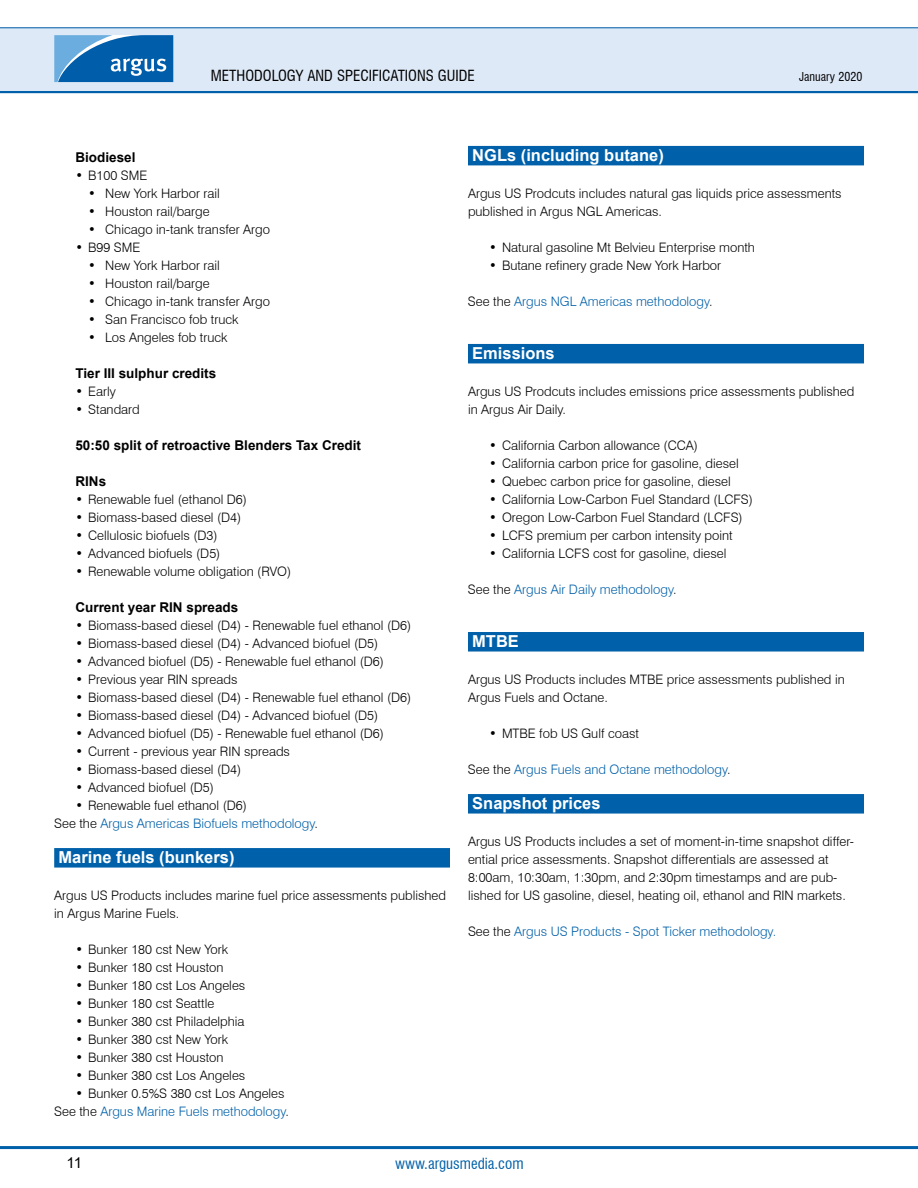
<style>
.page{position:relative;width:918px;height:1188px;background:#fff}
.page>*{position:absolute;margin:0;border:0;box-sizing:border-box;transform-origin:0 0}
.t1{font:700 16.5px "Arial";color:#fff}
.t2{font:condensed 15px "Swiss 721 BT";color:#000}
.t3{font:condensed 15px "Swiss 721 BT";color:#0060a9}
.t4{font:15px "Arial";color:#000}
.t5{font:700 13.5px "Arial";color:#000}
.t6{font:300 13.05px/18px "Swiss 721 BT";color:#000}
.t7{font:300 13.05px "Swiss 721 BT";color:#0060a9}
.t8{font:condensed 12px "Swiss 721 BT";color:#000}
.s1{color:#0060a9}
.s2{color:#000}
</style>
<div class="page">
<hr style="left:0;top:90px;width:918px;height:3px;background:#0060a9">
<div style="left:0;top:28px;width:918px;height:63px;background:#dee9f7"></div>
<hr style="left:0;top:27px;width:918px;height:1px;background:#0060a9">
<hr style="left:0;top:1146px;width:918px;height:3px;background:#0060a9">
<svg style="left:54px;top:35px;width:119px;height:47px;background:#307ebd"></svg>
<div style="left:54px;top:848px;width:396px;height:20px;background:#0060a9"></div>
<div style="left:468px;top:146px;width:396px;height:19px;background:#0060a9"></div>
<div style="left:468px;top:344px;width:396px;height:19px;background:#0060a9"></div>
<div style="left:468px;top:632px;width:396px;height:20px;background:#0060a9"></div>
<div style="left:468px;top:794px;width:396px;height:20px;background:#0060a9"></div>
<p class="t2" style="left:211px;top:67px;width:265px">Methodology and specifications guide</p>
<p class="t8" style="left:799px;top:69px;width:65px">January 2020</p>
<p class="t5" style="left:75px;top:148px;width:62px">Biodiesel</p>
<p class="t6" style="left:75px;top:166px;width:73px">• B100 SME</p>
<p class="t6" style="left:88px;top:184px;width:133px">• New York Harbor rail</p>
<p class="t6" style="left:88px;top:202px;width:123px">• Houston rail/barge</p>
<p class="t6" style="left:88px;top:220px;width:183px">• Chicago in-tank transfer Argo</p>
<p class="t6" style="left:75px;top:238px;width:66px">• B99 SME</p>
<p class="t6" style="left:88px;top:256px;width:133px">• New York Harbor rail</p>
<p class="t6" style="left:88px;top:274px;width:123px">• Houston rail/barge</p>
<p class="t6" style="left:88px;top:292px;width:183px">• Chicago in-tank transfer Argo</p>
<p class="t6" style="left:88px;top:310px;width:152px">• San Francisco fob truck</p>
<p class="t6" style="left:88px;top:328px;width:141px">• Los Angeles fob truck</p>
<p class="t5" style="left:75px;top:364px;width:142px">Tier III sulphur credits</p>
<p class="t6" style="left:75px;top:382px;width:42px">• Early</p>
<p class="t6" style="left:75px;top:400px;width:66px">• Standard</p>
<p class="t5" style="left:75px;top:436px;width:287px">50:50 split of retroactive Blenders Tax Credit</p>
<p class="t5" style="left:75px;top:472px;width:32px">RINs</p>
<p class="t6" style="left:75px;top:490px;width:173px">• Renewable fuel (ethanol D6)</p>
<p class="t6" style="left:75px;top:508px;width:167px">• Biomass-based diesel (D4)</p>
<p class="t6" style="left:75px;top:526px;width:144px">• Cellulosic biofuels (D3)</p>
<p class="t6" style="left:75px;top:544px;width:146px">• Advanced biofuels (D5)</p>
<p class="t6" style="left:75px;top:562px;width:217px">• Renewable volume obligation (RVO)</p>
<p class="t5" style="left:75px;top:598px;width:164px">Current year RIN spreads</p>
<p class="t6" style="left:75px;top:616px;width:337px">• Biomass-based diesel (D4) - Renewable fuel ethanol (D6)</p>
<p class="t6" style="left:75px;top:634px;width:304px">• Biomass-based diesel (D4) - Advanced biofuel (D5)</p>
<p class="t6" style="left:75px;top:652px;width:310px">• Advanced biofuel (D5) - Renewable fuel ethanol (D6)</p>
<p class="t6" style="left:75px;top:670px;width:164px">• Previous year RIN spreads</p>
<p class="t6" style="left:75px;top:688px;width:337px">• Biomass-based diesel (D4) - Renewable fuel ethanol (D6)</p>
<p class="t6" style="left:75px;top:706px;width:304px">• Biomass-based diesel (D4) - Advanced biofuel (D5)</p>
<p class="t6" style="left:75px;top:724px;width:310px">• Advanced biofuel (D5) - Renewable fuel ethanol (D6)</p>
<p class="t6" style="left:75px;top:742px;width:216px">• Current - previous year RIN spreads</p>
<p class="t6" style="left:75px;top:760px;width:167px">• Biomass-based diesel (D4)</p>
<p class="t6" style="left:75px;top:778px;width:140px">• Advanced biofuel (D5)</p>
<p class="t6" style="left:54px;top:796px;width:265px;text-indent:21px">• Renewable fuel ethanol (D6)<br>See the <span class="s1">Argus Americas Biofuels methodology</span>.</p>
<p class="t1" style="left:58px;top:846px;width:178px">Marine fuels (bunkers)</p>
<p class="t6" style="left:54px;top:886px;width:393px">Argus US Products includes marine fuel price assessments published in Argus Marine Fuels.</p>
<p class="t6" style="left:75px;top:940px;width:154px">• Bunker 180 cst New York</p>
<p class="t6" style="left:75px;top:958px;width:150px">• Bunker 180 cst Houston</p>
<p class="t6" style="left:75px;top:976px;width:171px">• Bunker 180 cst Los Angeles</p>
<p class="t6" style="left:75px;top:994px;width:140px">• Bunker 180 cst Seattle</p>
<p class="t6" style="left:75px;top:1012px;width:171px">• Bunker 380 cst Philadelphia</p>
<p class="t6" style="left:75px;top:1030px;width:154px">• Bunker 380 cst New York</p>
<p class="t6" style="left:75px;top:1048px;width:150px">• Bunker 380 cst Houston</p>
<p class="t6" style="left:75px;top:1067px;width:171px">• Bunker 380 cst Los Angeles</p>
<p class="t6" style="left:54px;top:1085px;width:236px;text-indent:21px">• Bunker 0.5%S 380 cst Los Angeles<br>See the <span class="s1">Argus Marine Fuels methodology</span>.</p>
<p class="t1" style="left:472px;top:144px;width:193px">NGLs (including butane)</p>
<p class="t6" style="left:468px;top:184px;width:375px">Argus US Prodcuts includes natural gas liquids price assessments published in Argus NGL Americas.</p>
<p class="t6" style="left:489px;top:238px;width:267px">• Natural gasoline Mt Belvieu Enterprise month</p>
<p class="t6" style="left:489px;top:256px;width:234px">• Butane refinery grade New York Harbor</p>
<p class="t7" style="left:468px;top:293px;width:246px"><span class="s2">See the</span> Argus NGL Americas methodology<span class="s2">.</span></p>
<p class="t1" style="left:472px;top:342px;width:84px">Emissions</p>
<p class="t6" style="left:468px;top:382px;width:388px">Argus US Prodcuts includes emissions price assessments published in Argus Air Daily.</p>
<p class="t6" style="left:489px;top:436px;width:210px">• California Carbon allowance (CCA)</p>
<p class="t6" style="left:489px;top:454px;width:251px">• California carbon price for gasoline, diesel</p>
<p class="t6" style="left:489px;top:472px;width:243px">• Quebec carbon price for gasoline, diesel</p>
<p class="t6" style="left:489px;top:490px;width:265px">• California Low-Carbon Fuel Standard (LCFS)</p>
<p class="t6" style="left:489px;top:508px;width:255px">• Oregon Low-Carbon Fuel Standard (LCFS)</p>
<p class="t6" style="left:489px;top:526px;width:245px">• LCFS premium per carbon intensity point</p>
<p class="t6" style="left:489px;top:544px;width:239px">• California LCFS cost for gasoline, diesel</p>
<p class="t7" style="left:468px;top:582px;width:210px"><span class="s2">See the</span> Argus Air Daily methodology<span class="s2">.</span></p>
<p class="t1" style="left:472px;top:630px;width:48px">MTBE</p>
<p class="t6" style="left:468px;top:670px;width:378px">Argus US Products includes MTBE price assessments published in<br>Argus Fuels and Octane.</p>
<p class="t6" style="left:489px;top:724px;width:151px">• MTBE fob US Gulf coast</p>
<p class="t7" style="left:468px;top:762px;width:264px"><span class="s2">See the</span> Argus Fuels and Octane methodology<span class="s2">.</span></p>
<p class="t1" style="left:472px;top:792px;width:130px">Snapshot prices</p>
<p class="t6" style="left:468px;top:832px;width:388px">Argus US Products includes a set of moment-in-time snapshot differ&shy;ential price assessments. Snapshot differentials are assessed at 8:00am, 10:30am, 1:30pm, and 2:30pm timestamps and are pub&shy;lished for US gasoline, diesel, heating oil, ethanol and RIN markets.</p>
<p class="t7" style="left:468px;top:924px;width:310px"><span class="s2">See the</span> Argus US Products - Spot Ticker methodology.</p>
<p class="t4" style="left:67px;top:1152px;width:17px">11</p>
<p class="t3" style="left:395px;top:1154px;width:130px">www.argusmedia.com</p>
</div>
